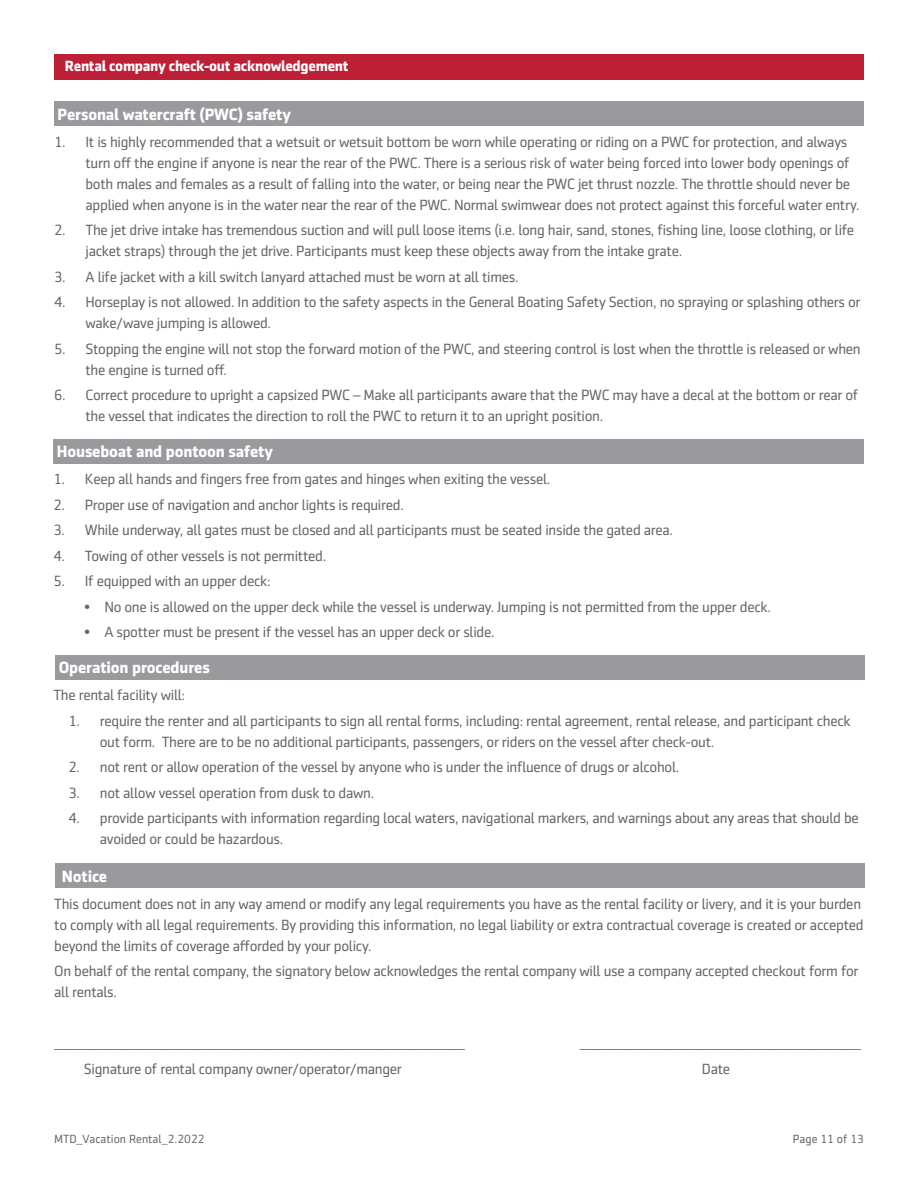
<style>
.page{position:relative;width:918px;height:1188px;background:#fff}
.page>*{position:absolute;margin:0;border:0;box-sizing:border-box;transform-origin:0 0}
.t1{font:700 16.5px "Sentico Sans DT";letter-spacing:-.01em;color:#fff}
.t2{font:15px/21px "Sentico Sans DT";letter-spacing:-.02em;color:#66656a}
.t3{font:700 15px "Sentico Sans DT";letter-spacing:-.02em;color:#fff}
.t4{font:12px "Sentico Sans DT";color:#66656a}
.t5{font:12px "Sentico Sans DT";color:#616466}
</style>
<div class="page">
<div style="left:54px;top:54px;width:810px;height:25px;background:#bd2036"></div>
<div style="left:54px;top:102px;width:810px;height:24px;background:#9a9a9e"></div>
<div style="left:53px;top:439px;width:810px;height:25px;background:#9a9a9e"></div>
<div style="left:55px;top:655px;width:810px;height:24px;background:#9a9a9e"></div>
<div style="left:55px;top:864px;width:810px;height:24px;background:#9a9a9e"></div>
<p class="t3" style="left:65px;top:57px;width:285px">Rental company check-out acknowledgement</p>
<p class="t1" style="left:58px;top:104px;width:235px">Personal watercraft (PWC) safety</p>
<p class="t2" style="left:86px;top:131px;width:776px;text-indent:-32px">1. It is highly recommended that a wetsuit or wetsuit bottom be worn while operating or riding on a PWC for protection, and always turn off the engine if anyone is near the rear of the PWC. There is a serious risk of water being forced into lower body openings of both males and females as a result of falling into the water, or being near the PWC jet thrust nozzle. The throttle should never be applied when anyone is in the water near the rear of the PWC. Normal swimwear does not protect against this forceful water entry.</p>
<p class="t2" style="left:86px;top:220px;width:770px;text-indent:-32px">2. The jet drive intake has tremendous suction and will pull loose items (i.e. long hair, sand, stones, fishing line, loose clothing, or life jacket straps) through the jet drive. Participants must keep these objects away from the intake grate.</p>
<p class="t2" style="left:54px;top:266px;width:466px">3. A life jacket with a kill switch lanyard attached must be worn at all times.</p>
<p class="t2" style="left:86px;top:292px;width:777px;text-indent:-32px">4. Horseplay is not allowed. In addition to the safety aspects in the General Boating Safety Section, no spraying or splashing others or wake/wave jumping is allowed.</p>
<p class="t2" style="left:86px;top:338px;width:777px;text-indent:-32px">5. Stopping the engine will not stop the forward motion of the PWC, and steering control is lost when the throttle is released or when the engine is turned off.</p>
<p class="t2" style="left:86px;top:385px;width:774px;text-indent:-32px">6. Correct procedure to upright a capsized PWC – Make all participants aware that the PWC may have a decal at the bottom or rear of the vessel that indicates the direction to roll the PWC to return it to an upright position.</p>
<p class="t1" style="left:57px;top:442px;width:218px">Houseboat and pontoon safety</p>
<p class="t2" style="left:53px;top:469px;width:499px">1. Keep all hands and fingers free from gates and hinges when exiting the vessel.</p>
<p class="t2" style="left:53px;top:494px;width:352px">2. Proper use of navigation and anchor lights is required.</p>
<p class="t2" style="left:53px;top:520px;width:621px">3. While underway, all gates must be closed and all participants must be seated inside the gated area.</p>
<p class="t2" style="left:53px;top:545px;width:274px">4. Towing of other vessels is not permitted.</p>
<p class="t2" style="left:53px;top:571px;width:219px">5. If equipped with an upper deck:</p>
<p class="t2" style="left:83px;top:596px;width:689px">• No one is allowed on the upper deck while the vessel is underway. Jumping is not permitted from the upper deck.</p>
<p class="t2" style="left:83px;top:622px;width:413px">• A spotter must be present if the vessel has an upper deck or slide.</p>
<p class="t1" style="left:59px;top:658px;width:153px">Operation procedures</p>
<p class="t2" style="left:53px;top:684px;width:133px">The rental facility will:</p>
<p class="t2" style="left:100px;top:710px;width:752px;text-indent:-32px">1. require the renter and all participants to sign all rental forms, including: rental agreement, rental release, and participant check out form. There are to be no additional participants, passengers, or riders on the vessel after check-out.</p>
<p class="t2" style="left:68px;top:756px;width:612px">2. not rent or allow operation of the vessel by anyone who is under the influence of drugs or alcohol.</p>
<p class="t2" style="left:68px;top:782px;width:307px">3. not allow vessel operation from dusk to dawn.</p>
<p class="t2" style="left:100px;top:807px;width:760px;text-indent:-32px">4. provide participants with information regarding local waters, navigational markers, and warnings about any areas that should be avoided or could be hazardous.</p>
<p class="t1" style="left:62px;top:866px;width:47px">Notice</p>
<p class="t2" style="left:54px;top:893px;width:811px">This document does not in any way amend or modify any legal requirements you have as the rental facility or livery, and it is your burden to comply with all legal requirements. By providing this information, no legal liability or extra contractual coverage is created or accepted beyond the limits of coverage afforded by your policy.</p>
<p class="t2" style="left:54px;top:961px;width:806px">On behalf of the rental company, the signatory below acknowledges the rental company will use a company accepted checkout form for all rentals.</p>
<p class="t2" style="left:54px;top:1033px;width:412px">_________________________________________________________</p>
<p class="t2" style="left:580px;top:1033px;width:283px">_______________________________________</p>
<p class="t2" style="left:84px;top:1058px;width:320px">Signature of rental company owner/operator/manger</p>
<p class="t2" style="left:702px;top:1058px;width:30px">Date</p>
<p class="t4" style="left:54px;top:1132px;width:152px">MTD_Vacation Rental_2.2022</p>
<p class="t5" style="left:793px;top:1132px;width:73px">Page 11 of 13</p>
</div>
